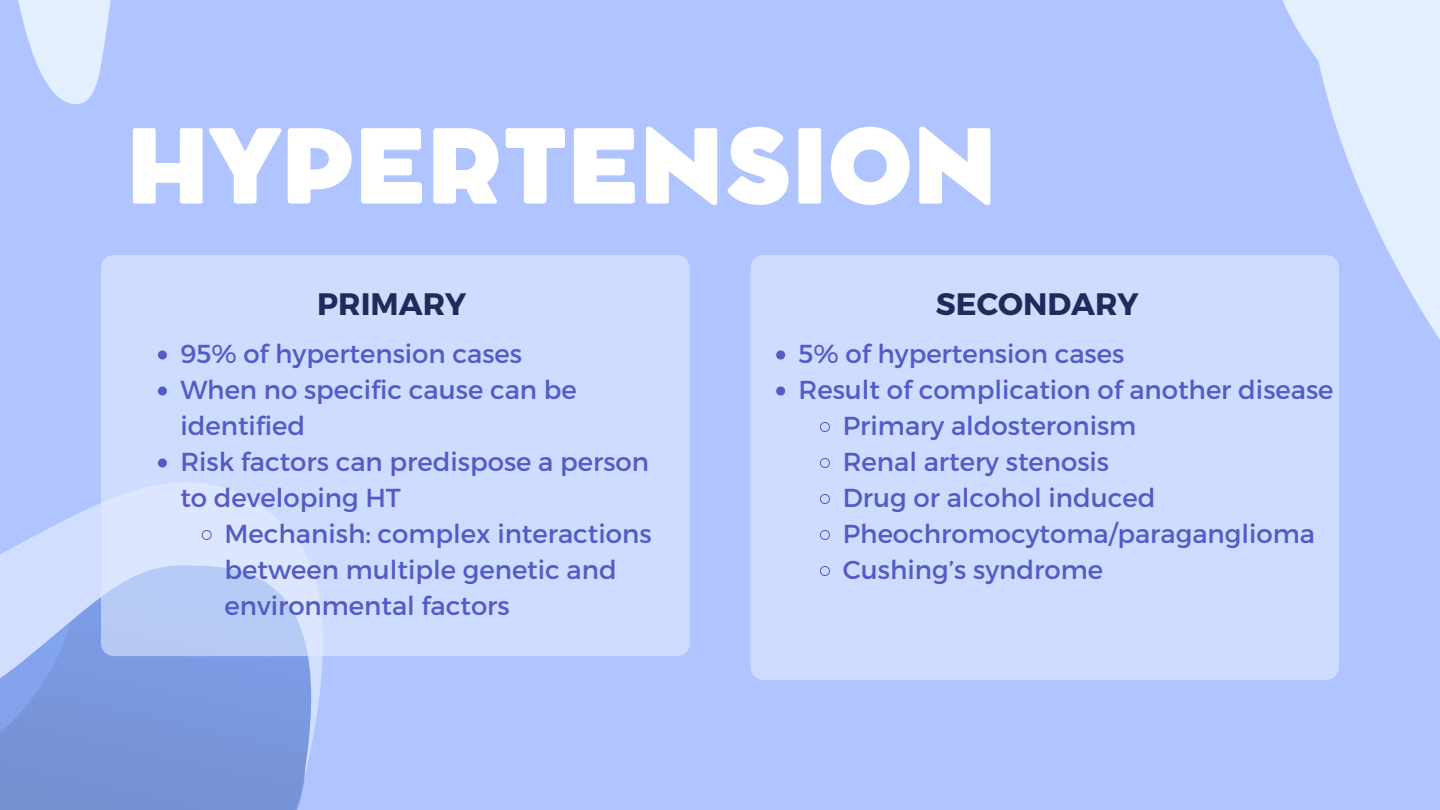
<style>
.page{position:relative;width:1440px;height:810px;background:#b0c5ff}
.page>*{position:absolute;margin:0;border:0;box-sizing:border-box;transform-origin:0 0}
.t1{font:800 101.6px "Cocomat Pro";color:#fff}
.t2{font:700 31px "Montserrat";color:#1f2b5b}
.t3{font:26px/36px "Montserrat";color:#535bc5}
</style>
<div class="page">
<svg style="left:1282px;top:0;width:158px;height:340px;fill:#e3eeff"></svg>
<svg style="left:0;top:503px;width:101px;height:52px;fill:#d2deff"></svg>
<svg style="left:0;top:555px;width:323px;height:255px;background:#819dde"></svg>
<svg style="left:0;top:573px;width:71px;height:200px;background:#9cb3eb"></svg>
<svg style="left:18px;top:0;width:93px;height:105px;fill:#e3eeff"></svg>
<svg style="left:101px;top:255px;width:588px;height:401px;background:#ccdbfe"></svg>
<svg style="left:158px;top:350px;width:9px;height:9px"></svg>
<svg style="left:158px;top:386px;width:9px;height:9px"></svg>
<svg style="left:158px;top:458px;width:9px;height:9px"></svg>
<svg style="left:201px;top:530px;width:11px;height:10px"></svg>
<div style="left:751px;top:255px;width:588px;height:425px;background:#cddcff"></div>
<svg style="left:776px;top:350px;width:9px;height:9px"></svg>
<svg style="left:776px;top:386px;width:9px;height:9px"></svg>
<svg style="left:820px;top:422px;width:10px;height:10px"></svg>
<svg style="left:820px;top:458px;width:10px;height:10px"></svg>
<svg style="left:820px;top:494px;width:10px;height:10px"></svg>
<svg style="left:820px;top:530px;width:10px;height:10px"></svg>
<svg style="left:820px;top:566px;width:10px;height:10px"></svg>
<p class="t1" style="left:126px;top:128px;width:872px">HYPERTENSION</p>
<p class="t2" style="left:317px;top:283px;width:150px">PRIMARY</p>
<p class="t3" style="left:180px;top:335px;width:343px">95% of hypertension cases</p>
<p class="t3" style="left:180px;top:371px;width:398px">When no specific cause can be identified</p>
<p class="t3" style="left:180px;top:443px;width:470px">Risk factors can predispose a person to developing HT</p>
<p class="t3" style="left:225px;top:515px;width:429px">Mechanish: complex interactions between multiple genetic and environmental factors</p>
<p class="t2" style="left:936px;top:283px;width:204px">SECONDARY</p>
<p class="t3" style="left:799px;top:335px;width:327px">5% of hypertension cases</p>
<p class="t3" style="left:799px;top:371px;width:536px">Result of complication of another disease</p>
<p class="t3" style="left:843px;top:407px;width:295px">Primary aldosteronism</p>
<p class="t3" style="left:843px;top:443px;width:268px">Renal artery stenosis</p>
<p class="t3" style="left:843px;top:479px;width:314px">Drug or alcohol induced</p>
<p class="t3" style="left:843px;top:515px;width:474px">Pheochromocytoma/paraganglioma</p>
<p class="t3" style="left:843px;top:551px;width:262px">Cushing’s syndrome</p>
</div>
